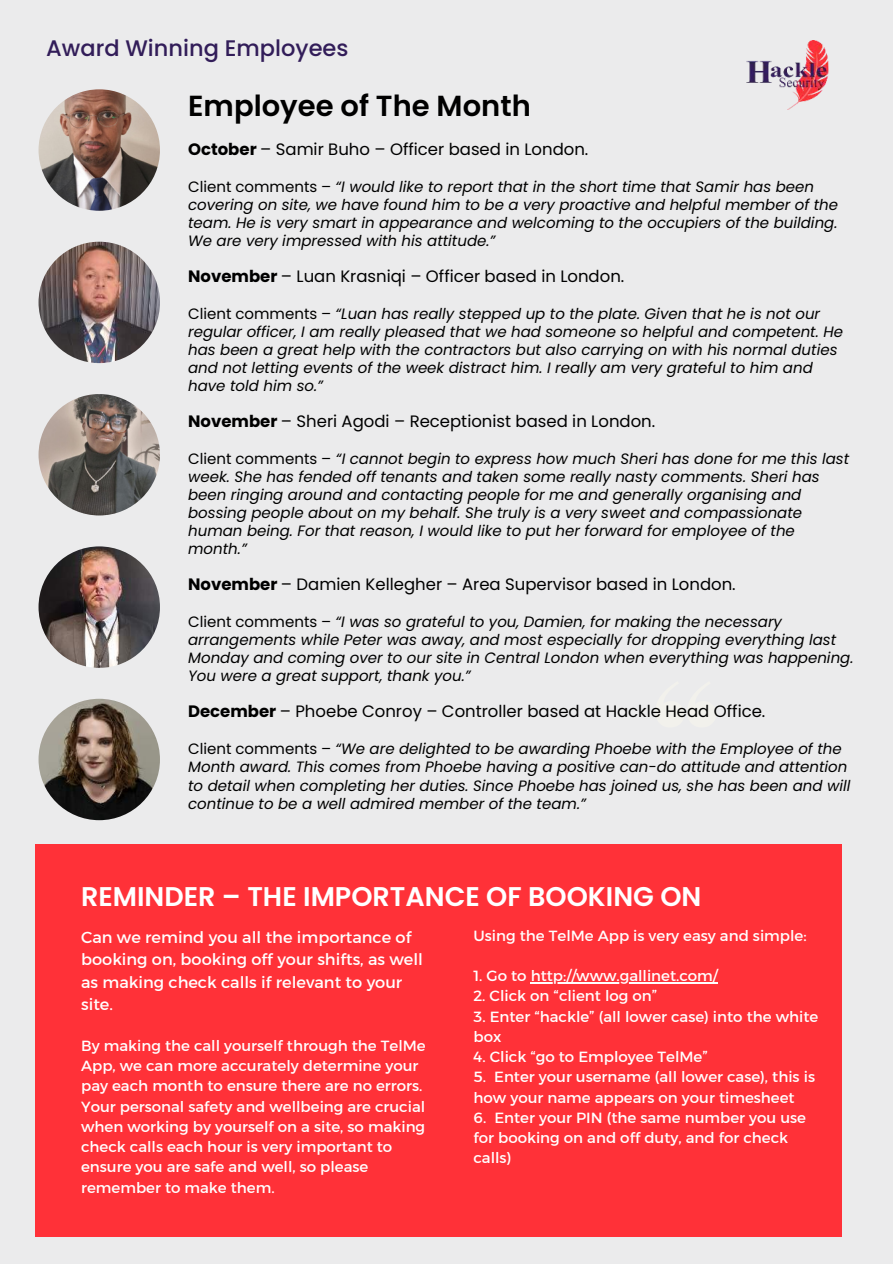
<style>
.page{position:relative;width:893px;height:1264px;background:#fff}
.page>*{position:absolute;margin:0;border:0;box-sizing:border-box;transform-origin:0 0}
.t1{font:600 28.95px "Poppins";color:#000}
.t2{font:600 27px "Poppins";color:#fff}
.t3{font:500 22.5px "Poppins";color:#321d59}
.t4{font:16.5px "Poppins";color:#000}
.t5{font:16.2px/22.5px "Kief Montaser Regular";color:#fff}
.t6{font:italic 15px/18px "Poppins";color:#000}
.t7{font:15px/20.2px "Kief Montaser Regular";color:#fff}
.s1{font-weight:700}
.s2{font-style:normal}
</style>
<div class="page">
<div style="left:0;top:0;width:892px;height:1263px;background:#ebebec"></div>
<div style="left:35px;top:844px;width:806px;height:392px;background:#ff3138"></div>
<img style="left:39px;top:89px;width:121px;height:122px;border-radius:50%">
<hr style="left:530px;top:982px;width:187px;height:1px;background:#fff">
<img style="left:39px;top:242px;width:121px;height:121px;border-radius:50%">
<img style="left:39px;top:394px;width:121px;height:121px;border-radius:50%">
<img style="left:39px;top:546px;width:121px;height:122px;border-radius:50%">
<img style="left:39px;top:698px;width:121px;height:122px;border-radius:50%">
<img style="left:746px;top:41px;width:82px;height:69px">
<h3 class="t3" style="left:46px;top:35px;width:304px">Award Winning Employees</h3>
<h1 class="t1" style="left:188px;top:89px;width:344px">Employee of The Month</h1>
<p class="t4" style="left:188px;top:139px;width:402px"><span class="s1">October</span> – Samir Buho – Officer based in London.</p>
<p class="t6" style="left:188px;top:177px;width:651px"><span class="s2">Client comments –</span> “I would like to report that in the short time that Samir has been covering on site, we have found him to be a very proactive and helpful member of the team. He is very smart in appearance and welcoming to the occupiers of the building.<br>We are very impressed with his attitude.”</p>
<p class="t4" style="left:188px;top:266px;width:437px"><span class="s1">November</span> – Luan Krasniqi – Officer based in London.</p>
<p class="t6" style="left:188px;top:305px;width:656px"><span class="s2">Client comments –</span> “Luan has really stepped up to the plate. Given that he is not our regular officer, I am really pleased that we had someone so helpful and competent. He has been a great help with the contractors but also carrying on with his normal duties and not letting events of the week distract him. I really am very grateful to him and have told him so.”</p>
<p class="t4" style="left:188px;top:411px;width:468px"><span class="s1">November</span> – Sheri Agodi – Receptionist based in London.</p>
<p class="t6" style="left:188px;top:450px;width:662px"><span class="s2">Client comments –</span> “I cannot begin to express how much Sheri has done for me this last week. She has fended off tenants and taken some really nasty comments. Sheri has been ringing around and contacting people for me and generally organising and bossing people about on my behalf. She truly is a very sweet and compassionate human being. For that reason, I would like to put her forward for employee of the month.”</p>
<p class="t4" style="left:188px;top:575px;width:549px"><span class="s1">November</span> – Damien Kellegher – Area Supervisor based in London.</p>
<p class="t6" style="left:188px;top:613px;width:666px"><span class="s2">Client comments –</span> “I was so grateful to you, Damien, for making the necessary arrangements while Peter was away, and most especially for dropping everything last Monday and coming over to our site in Central London when everything was happening.<br>You were a great support, thank you.”</p>
<p class="t4" style="left:188px;top:702px;width:578px"><span class="s1">December</span> – Phoebe Conroy – Controller based at Hackle Head Office.</p>
<p class="t6" style="left:188px;top:740px;width:663px"><span class="s2">Client comments –</span> “We are delighted to be awarding Phoebe with the Employee of the Month award. This comes from Phoebe having a positive can-do attitude and attention to detail when completing her duties. Since Phoebe has joined us, she has been and will continue to be a well admired member of the team.”</p>
<h2 class="t2" style="left:81px;top:880px;width:621px">REMINDER – THE IMPORTANCE OF BOOKING ON</h2>
<p class="t5" style="left:81px;top:926px;width:343px">Can we remind you all the importance of booking on, booking off your shifts, as well as making check calls if relevant to your site.</p>
<p class="t7" style="left:81px;top:1035px;width:346px">By making the call yourself through the TelMe App, we can more accurately determine your pay each month to ensure there are no errors.<br>Your personal safety and wellbeing are crucial when working by yourself on a site, so making check calls each hour is very important to ensure you are safe and well, so please remember to make them.</p>
<p class="t7" style="left:473px;top:925px;width:334px">Using the TelMe App is very easy and simple:</p>
<p class="t7" style="left:473px;top:966px;width:246px">1. Go to http://www.gallinet.com/</p>
<p class="t7" style="left:473px;top:986px;width:185px">2. Click on “client log on”</p>
<p class="t7" style="left:473px;top:1006px;width:346px">3. Enter “hackle” (all lower case) into the white box</p>
<p class="t7" style="left:473px;top:1047px;width:236px">4. Click “go to Employee TelMe”</p>
<p class="t7" style="left:473px;top:1067px;width:343px">5. Enter your username (all lower case), this is how your name appears on your timesheet</p>
<p class="t7" style="left:473px;top:1107px;width:334px">6. Enter your PIN (the same number you use for booking on and off duty, and for check calls)</p>
</div>
